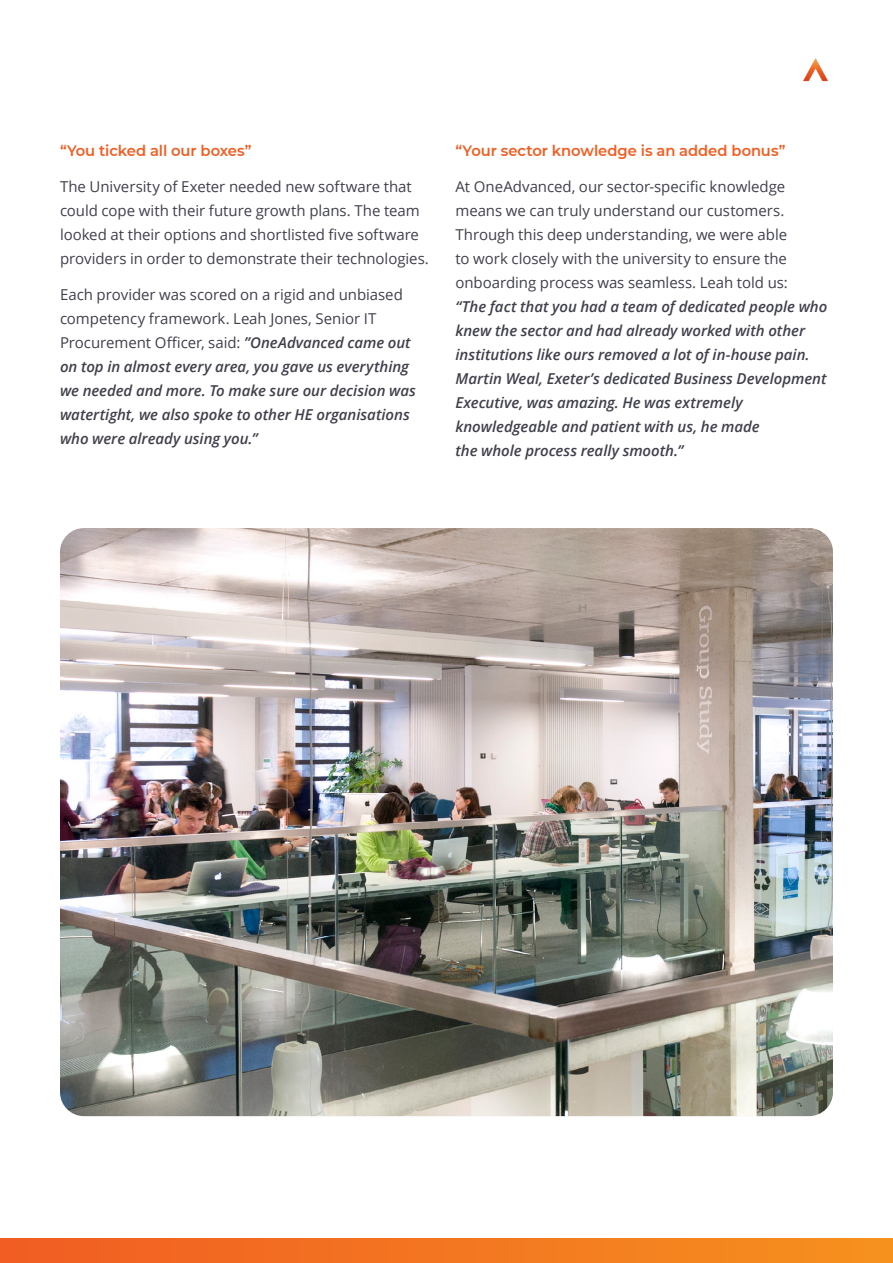
<style>
.page{position:relative;width:893px;height:1263px;background:#fff}
.page>*{position:absolute;margin:0;border:0;box-sizing:border-box;transform-origin:0 0}
.t1{font:italic 600 15px/24px "Open Sans";letter-spacing:-.005em;color:#40404c}
.t2{font:15px/24px "Open Sans";letter-spacing:-.005em;color:#40404c}
.t3{font:600 15px "Montserrat";letter-spacing:-.005em;color:#f15d22}
.s1{font-weight:400;font-style:normal}
</style>
<div class="page">
<img style="left:60px;top:528px;width:773px;height:588px">
<img style="left:803px;top:58px;width:25px;height:24px">
<div style="left:0;top:1239px;width:893px;height:24px;background:linear-gradient(to right,#f15c23,#f6901e)"></div>
<p class="t3" style="left:60px;top:140px;width:193px">“You ticked all our boxes”</p>
<p class="t2" style="left:60px;top:174px;width:370px">The University of Exeter needed new software that could cope with their future growth plans. The team looked at their options and shortlisted five software providers in order to demonstrate their technologies.</p>
<p class="t1" style="left:60px;top:282px;width:357px"><span class="s1">Each provider was scored on a rigid and unbiased competency framework. Leah Jones, Senior IT Procurement Officer, said:</span> ”OneAdvanced came out on top in almost every area, you gave us everything we needed and more. To make sure our decision was watertight, we also spoke to other HE organisations who were already using you.”</p>
<p class="t3" style="left:455px;top:140px;width:331px">“Your sector knowledge is an added bonus”</p>
<p class="t2" style="left:455px;top:174px;width:334px">At OneAdvanced, our sector-specific knowledge means we can truly understand our customers.<br>Through this deep understanding, we were able to work closely with the university to ensure the onboarding process was seamless. Leah told us:</p>
<p class="t1" style="left:455px;top:294px;width:373px">“The fact that you had a team of dedicated people who knew the sector and had already worked with other institutions like ours removed a lot of in-house pain.<br>Martin Weal, Exeter’s dedicated Business Development Executive, was amazing. He was extremely knowledgeable and patient with us, he made<br>the whole process really smooth.”</p>
</div>
